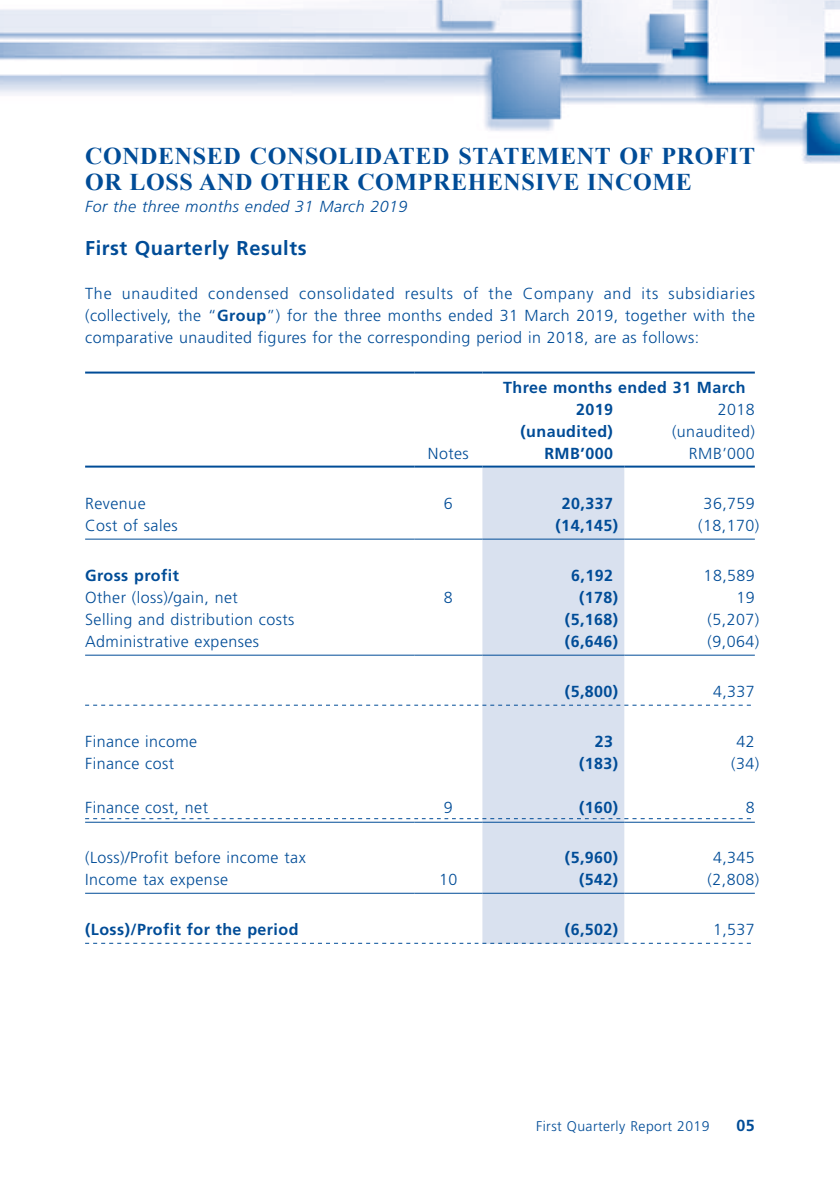
<style>
.page{position:relative;width:840px;height:1191px;background:#fff}
.page>*{position:absolute;margin:0;border:0;box-sizing:border-box;transform-origin:0 0}
.t1{font:700 24px/26px "Times New Roman";letter-spacing:.025em;color:#004c97}
.t2{font:700 20px "Frutiger LT Std";letter-spacing:.03em;color:#004c97}
.t3{font:300 16px/22px "Frutiger LT Std";letter-spacing:.03em;color:#004c97;text-align:justify}
.t4{font:700 16px/22px "Frutiger LT Std";letter-spacing:.03em;color:#004c97}
.t5{font:italic 300 16px "Frutiger LT Std";letter-spacing:.03em;color:#004c97}
.t6{font:300 14px "Frutiger LT Std";letter-spacing:.03em;color:#004c97}
.s1{font-weight:700}
</style>
<div class="page">
<img style="left:0;top:0;width:839px;height:163px">
<div style="left:482px;top:467px;width:142px;height:475px;background:#d9e1ef"></div>
<hr style="left:85px;top:371px;width:329px;height:2px;background:#004c97">
<hr style="left:414px;top:371px;width:68px;height:2px;background:#004c97">
<hr style="left:482px;top:371px;width:272px;height:2px;background:#004c97">
<hr style="left:85px;top:465px;width:329px;height:2px;background:#004c97">
<hr style="left:414px;top:465px;width:68px;height:2px;background:#004c97">
<hr style="left:482px;top:465px;width:142px;height:2px;background:#004c97">
<hr style="left:624px;top:465px;width:130px;height:2px;background:#004c97">
<hr style="left:85px;top:538px;width:329px;height:1px;background:#004c97">
<hr style="left:414px;top:538px;width:68px;height:1px;background:#004c97">
<hr style="left:482px;top:538px;width:142px;height:1px;background:#004c97">
<hr style="left:624px;top:538px;width:130px;height:1px;background:#004c97">
<hr style="left:85px;top:654px;width:329px;height:1px;background:#004c97">
<hr style="left:414px;top:654px;width:68px;height:1px;background:#004c97">
<hr style="left:482px;top:654px;width:142px;height:1px;background:#004c97">
<hr style="left:624px;top:654px;width:130px;height:1px;background:#004c97">
<svg style="left:85px;top:704px;width:665px;height:1px"></svg>
<hr style="left:85px;top:821px;width:329px;height:1px;background:#004c97">
<hr style="left:414px;top:821px;width:68px;height:1px;background:#004c97">
<hr style="left:482px;top:821px;width:142px;height:1px;background:#004c97">
<svg style="left:85px;top:818px;width:665px;height:1px"></svg>
<hr style="left:624px;top:821px;width:130px;height:1px;background:#004c97">
<hr style="left:85px;top:892px;width:329px;height:1px;background:#004c97">
<hr style="left:414px;top:892px;width:68px;height:1px;background:#004c97">
<hr style="left:482px;top:892px;width:142px;height:1px;background:#004c97">
<hr style="left:624px;top:892px;width:130px;height:1px;background:#004c97">
<svg style="left:85px;top:942px;width:665px;height:1px"></svg>
<h1 class="t1" style="left:85px;top:142px;width:671px">CONDENSED CONSOLIDATED STATEMENT OF PROFIT<br>OR LOSS AND OTHER COMPREHENSIVE INCOME</h1>
<p class="t5" style="left:85px;top:197px;width:324px">For the three months ended 31 March 2019</p>
<p class="t2" style="left:85px;top:236px;width:223px">First Quarterly Results</p>
<p class="t3" style="left:85px;top:282px;width:671px">The unaudited condensed consolidated results of the Company and its subsidiaries (collectively, the “<span class="s1">Group</span>”) for the three months ended 31 March 2019, together with the comparative unaudited figures for the corresponding period in 2018, are as follows:</p>
<p class="t4" style="left:575px;top:376px;width:171px;text-indent:-73px">Three months ended 31 March<br>2019</p>
<p class="t3" style="left:717px;top:398px;width:38px">2018</p>
<p class="t4" style="left:520px;top:420px;width:94px">(unaudited)</p>
<p class="t3" style="left:671px;top:420px;width:84px">(unaudited)</p>
<p class="t3" style="left:427px;top:442px;width:42px">Notes</p>
<p class="t4" style="left:544px;top:442px;width:70px">RMB’000</p>
<p class="t3" style="left:688px;top:442px;width:67px">RMB’000</p>
<p class="t3" style="left:85px;top:492px;width:62px">Revenue</p>
<p class="t3" style="left:443px;top:492px;width:10px">6</p>
<p class="t4" style="left:561px;top:492px;width:53px">20,337</p>
<p class="t3" style="left:703px;top:492px;width:53px">36,759</p>
<p class="t3" style="left:85px;top:514px;width:94px">Cost of sales</p>
<p class="t4" style="left:555px;top:514px;width:64px">(14,145)</p>
<p class="t3" style="left:698px;top:514px;width:62px">(18,170)</p>
<p class="t4" style="left:85px;top:564px;width:95px">Gross profit</p>
<p class="t4" style="left:570px;top:564px;width:43px">6,192</p>
<p class="t3" style="left:703px;top:564px;width:53px">18,589</p>
<p class="t3" style="left:85px;top:586px;width:154px">Other (loss)/gain, net</p>
<p class="t3" style="left:443px;top:586px;width:10px">8</p>
<p class="t4" style="left:578px;top:586px;width:41px">(178)</p>
<p class="t3" style="left:736px;top:586px;width:20px">19</p>
<p class="t3" style="left:85px;top:608px;width:211px">Selling and distribution costs</p>
<p class="t4" style="left:564px;top:608px;width:55px">(5,168)</p>
<p class="t3" style="left:707px;top:608px;width:53px">(5,207)</p>
<p class="t3" style="left:85px;top:630px;width:175px">Administrative expenses</p>
<p class="t4" style="left:564px;top:630px;width:55px">(6,646)</p>
<p class="t3" style="left:707px;top:630px;width:53px">(9,064)</p>
<p class="t4" style="left:564px;top:680px;width:55px">(5,800)</p>
<p class="t3" style="left:712px;top:680px;width:43px">4,337</p>
<p class="t3" style="left:85px;top:730px;width:114px">Finance income</p>
<p class="t4" style="left:594px;top:730px;width:20px">23</p>
<p class="t3" style="left:736px;top:730px;width:20px">42</p>
<p class="t3" style="left:85px;top:752px;width:90px">Finance cost</p>
<p class="t4" style="left:578px;top:752px;width:41px">(183)</p>
<p class="t3" style="left:730px;top:752px;width:30px">(34)</p>
<p class="t3" style="left:85px;top:796px;width:124px">Finance cost, net</p>
<p class="t3" style="left:443px;top:796px;width:10px">9</p>
<p class="t4" style="left:578px;top:796px;width:41px">(160)</p>
<p class="t3" style="left:745px;top:796px;width:10px">8</p>
<p class="t3" style="left:85px;top:846px;width:222px">(Loss)/Profit before income tax</p>
<p class="t4" style="left:564px;top:846px;width:55px">(5,960)</p>
<p class="t3" style="left:712px;top:846px;width:43px">4,345</p>
<p class="t3" style="left:85px;top:868px;width:144px">Income tax expense</p>
<p class="t3" style="left:439px;top:868px;width:20px">10</p>
<p class="t4" style="left:578px;top:868px;width:41px">(542)</p>
<p class="t3" style="left:707px;top:868px;width:53px">(2,808)</p>
<p class="t4" style="left:85px;top:918px;width:215px">(Loss)/Profit for the period</p>
<p class="t4" style="left:564px;top:918px;width:55px">(6,502)</p>
<p class="t3" style="left:712px;top:918px;width:43px">1,537</p>
<p class="t6" style="left:536px;top:1118px;width:175px">First Quarterly Report 2019</p>
<p class="t4" style="left:736px;top:1114px;width:20px">05</p>
</div>
